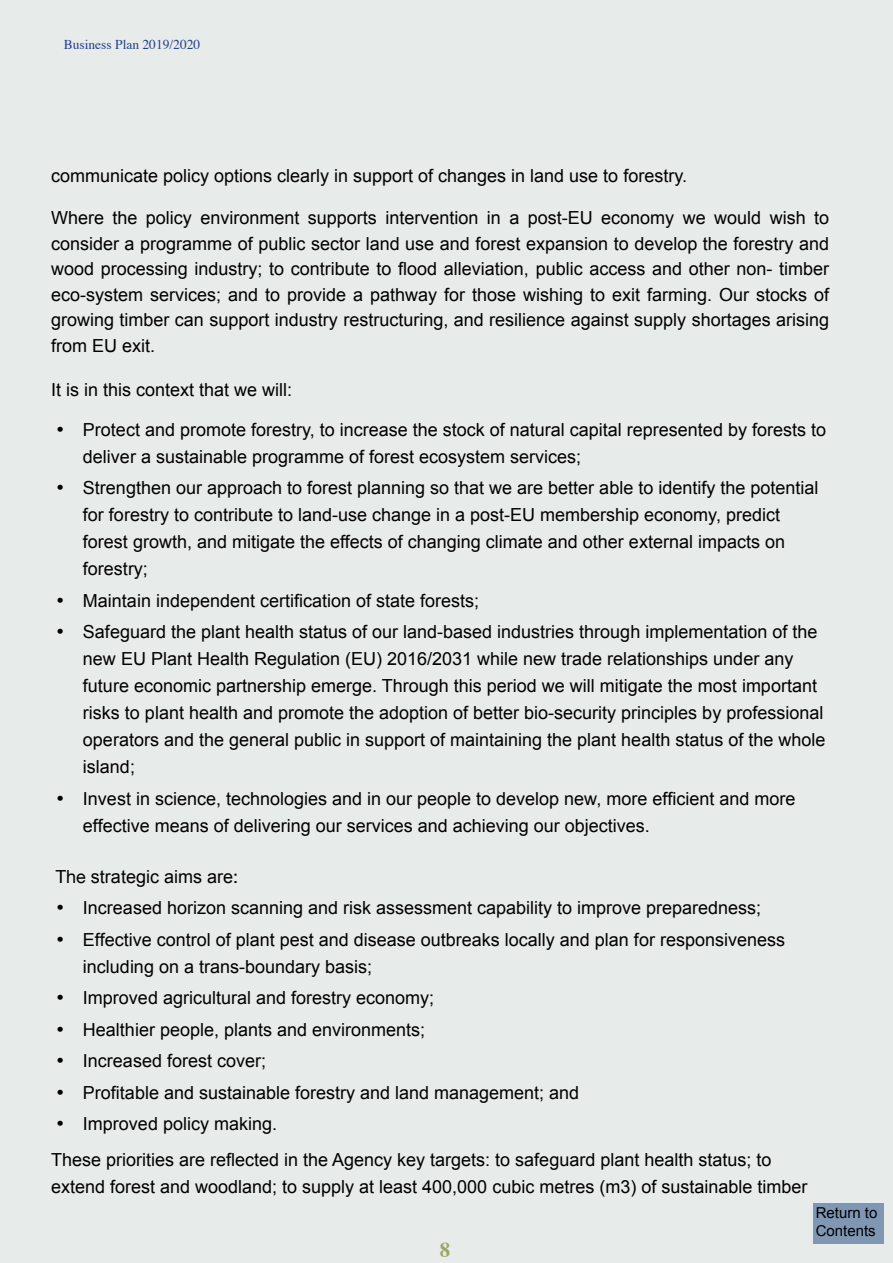
<style>
.page{position:relative;width:893px;height:1263px;background:#e7ebe9}
.page>*{position:absolute;margin:0;border:0;box-sizing:border-box;transform-origin:0 0}
.t1{font:700 21px "Times";color:#9ca767}
.List_Paragraph{font:18px/27px "Arial";color:#000}
.t2{font:15px/18px "Arial";color:#000}
.t3{font:13.5px "Times";color:#25408f}
.s1{font-family:"Helvetica Neue"}
</style>
<div class="page">
<div style="left:813px;top:1203px;width:71px;height:41px;background:#8097b4"></div>
<p class="t3" style="left:64px;top:32px;width:138px">Business Plan 2019/2020</p>
<p class="List_Paragraph" style="left:51px;top:162px;width:637px">communicate policy options clearly in support of changes in land use to forestry.</p>
<p class="List_Paragraph" style="left:51px;top:205px;width:780px;line-height:25.5px;text-align:justify">Where the policy environment supports intervention in a post-EU economy we would wish to consider a programme of public sector land use and forest expansion to develop the forestry and wood processing industry; to contribute to flood alleviation, public access and other non- timber eco-system services; and to provide a pathway for those wishing to exit farming. Our stocks of growing timber can support industry restructuring, and resilience against supply shortages arising from EU exit.</p>
<p class="List_Paragraph" style="left:51px;top:376px;width:243px">It is in this context that we will:</p>
<p class="List_Paragraph" style="left:83px;top:416px;width:745px;text-indent:-27px">• Protect and promote forestry, to increase the stock of natural capital represented by forests to deliver a sustainable programme of forest ecosystem services;</p>
<p class="List_Paragraph" style="left:83px;top:475px;width:737px;text-indent:-27px">• Strengthen our approach to forest planning so that we are better able to identify the potential for forestry to contribute to land-use change in a post-EU membership economy, predict forest growth, and mitigate the effects of changing climate and other external impacts on forestry;</p>
<p class="List_Paragraph" style="left:56px;top:587px;width:424px">• Maintain independent certification of state forests;</p>
<p class="List_Paragraph" style="left:83px;top:619px;width:744px;text-indent:-27px">• Safeguard the plant health status of our land-based industries through implementation of the new EU Plant Health Regulation (EU) 2016/2031 while new trade relationships under any future economic partnership emerge. Through this period we will mitigate the most important risks to plant health and promote the adoption of better bio-security principles by professional operators and the general public in support of maintaining the plant health status of the whole island;</p>
<p class="List_Paragraph" style="left:83px;top:785px;width:714px;text-indent:-27px">• Invest in science, technologies and in our people to develop new, more efficient and more effective means of delivering our services and achieving our objectives.</p>
<p class="List_Paragraph" style="left:56px;top:863px;width:184px"><span class="s1">The</span> strategic aims are<span class="s1">:</span></p>
<p class="List_Paragraph" style="left:56px;top:895px;width:707px">• Increased horizon scanning and risk assessment capability to improve preparedness;</p>
<p class="List_Paragraph" style="left:83px;top:926px;width:704px;text-indent:-27px">• Effective control of plant pest and disease outbreaks locally and plan for responsiveness including on a trans-boundary basis;</p>
<p class="List_Paragraph" style="left:56px;top:985px;width:379px">• Improved agricultural and forestry economy;</p>
<p class="List_Paragraph" style="left:56px;top:1016px;width:370px">• Healthier people, plants and environments;</p>
<p class="List_Paragraph" style="left:56px;top:1048px;width:211px">• Increased forest cover;</p>
<p class="List_Paragraph" style="left:56px;top:1079px;width:525px">• Profitable and sustainable forestry and land management; and</p>
<p class="List_Paragraph" style="left:56px;top:1111px;width:222px">• Improved policy making.</p>
<p class="List_Paragraph" style="left:51px;top:1147px;width:758px">These priorities are reflected in the Agency key targets: to safeguard plant health status; to extend forest and woodland; to supply at least 400,000 cubic metres (m3) of sustainable timber</p>
<p class="t1" style="left:440px;top:1230px;width:12px">8</p>
<p class="t2" style="left:816px;top:1204px;width:63px">Return to<br>Contents</p>
</div>
